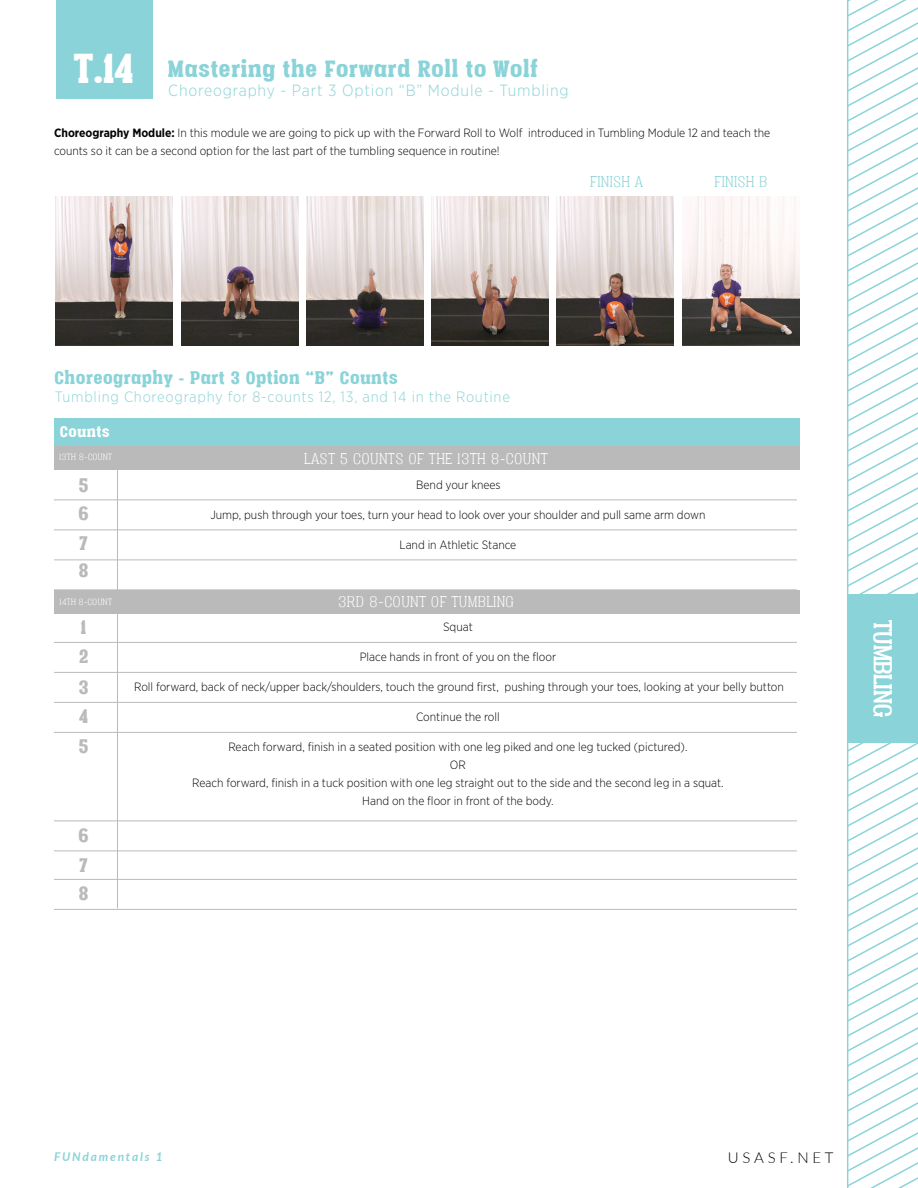
<style>
.page{position:relative;width:918px;height:1188px;background:#fff}
.page>*{position:absolute;margin:0;border:0;box-sizing:border-box;transform-origin:0 0}
.t1{font:900 48px "Vacer Serif Personal";color:#fff}
.t2{font:30px "Vacer Serif Personal";color:#fff}
.t3{font:900 27px "Vacer Serif Personal";letter-spacing:.05em;color:#8ad3d8}
.t4{font:900 22.5px/28.5px "Vacer Serif Personal";color:#bbbaba}
.t5{font:900 21px "Vacer Serif Personal";letter-spacing:.05em;color:#8ad3d8}
.t6{font:300 18px "Vacer Serif Personal";letter-spacing:.05em;color:#fff}
.t7{font:300 18px "Vacer Serif Personal";letter-spacing:.05em;color:#8ad3d8}
.t8{font:900 18px "Vacer Serif Personal";letter-spacing:.05em;color:#fff}
.t9{font:300 16.2px "Gotham Narrow";letter-spacing:.05em;color:#8ad3d8}
.t10{font:300 15px "Gotham Narrow";letter-spacing:.05em;color:#8ad3d8}
.t11{font:300 15px "Lato";letter-spacing:.25em;color:#040503}
.t12{font:300 12px/18px "Gotham Narrow";color:#040503}
.t13{font:italic 700 12px "Lato";letter-spacing:.15em;color:#8ad3d8}
.t14{font:300 10.5px "Vacer Serif Personal";letter-spacing:.05em;color:#fff}
.s1{font-weight:700}
</style>
<div class="page">
<svg style="left:847px;top:0;width:71px;height:1188px"></svg>
<div style="left:847px;top:594px;width:71px;height:149px;background:#8ad3d8"></div>
<hr style="left:117px;top:459px;width:1px;height:449px;background:#bbbaba">
<div style="left:54px;top:418px;width:745px;height:28px;background:#8ad3d8"></div>
<hr style="left:54px;top:500px;width:743px;height:1px;background:#bbbaba">
<div style="left:54px;top:590px;width:745px;height:24px;background:#bbbaba"></div>
<hr style="left:54px;top:530px;width:743px;height:1px;background:#bbbaba">
<hr style="left:54px;top:560px;width:743px;height:1px;background:#bbbaba">
<hr style="left:54px;top:642px;width:743px;height:1px;background:#bbbaba">
<hr style="left:54px;top:672px;width:743px;height:1px;background:#bbbaba">
<hr style="left:54px;top:702px;width:743px;height:1px;background:#bbbaba">
<hr style="left:54px;top:732px;width:743px;height:1px;background:#bbbaba">
<hr style="left:54px;top:821px;width:743px;height:1px;background:#bbbaba">
<hr style="left:54px;top:851px;width:743px;height:1px;background:#bbbaba">
<hr style="left:54px;top:879px;width:743px;height:1px;background:#bbbaba">
<hr style="left:54px;top:909px;width:743px;height:1px;background:#bbbaba">
<div style="left:54px;top:447px;width:745px;height:23px;background:#bbbaba"></div>
<img style="left:55px;top:196px;width:117px;height:150px">
<img style="left:181px;top:196px;width:117px;height:150px">
<img style="left:307px;top:196px;width:117px;height:150px">
<img style="left:432px;top:197px;width:117px;height:148px">
<img style="left:557px;top:196px;width:117px;height:150px">
<img style="left:682px;top:196px;width:117px;height:150px">
<div style="left:56px;top:0;width:96px;height:99px;background:#8ad3d8"></div>
<h1 class="t1" style="left:74px;top:41px;width:61px">T.14</h1>
<h3 class="t3" style="left:168px;top:54px;width:370px">Mastering the Forward Roll to Wolf</h3>
<h3 class="t9" style="left:168px;top:81px;width:402px">Choreography - Part 3 Option “B” Module - Tumbling</h3>
<p class="t12" style="left:54px;top:124px;width:718px"><span class="s1">Choreography Module:</span> In this module we are going to pick up with the Forward Roll to Wolf introduced in Tumbling Module 12 and teach the counts so it can be a second option for the last part of the tumbling sequence in routine!</p>
<h3 class="t7" style="left:590px;top:172px;width:54px">FINISH A</h3>
<h3 class="t7" style="left:715px;top:172px;width:54px">FINISH B</h3>
<h3 class="t5" style="left:55px;top:365px;width:345px">Choreography - Part 3 Option “B” Counts</h3>
<p class="t10" style="left:55px;top:387px;width:457px">Tumbling Choreography for 8-counts 12, 13, and 14 in the Routine</p>
<h3 class="t8" style="left:60px;top:421px;width:51px">Counts</h3>
<p class="t14" style="left:60px;top:451px;width:54px">13TH 8-COUNT</p>
<h3 class="t4" style="left:79px;top:471px;width:11px">5</h3>
<h3 class="t6" style="left:305px;top:448px;width:245px">LAST 5 COUNTS OF THE 13TH 8-COUNT</h3>
<p class="t12" style="left:416px;top:475px;width:86px">Bend your knees</p>
<h3 class="t4" style="left:78px;top:499px;width:12px;text-align:justify">6<br>7<br>8</h3>
<p class="t14" style="left:60px;top:596px;width:53px">14TH 8-COUNT</p>
<p class="t12" style="left:210px;top:505px;width:497px">Jump, push through your toes, turn your head to look over your shoulder and pull same arm down</p>
<p class="t12" style="left:399px;top:535px;width:118px">Land in Athletic Stance</p>
<h3 class="t6" style="left:338px;top:592px;width:177px">3RD 8-COUNT OF TUMBLING</h3>
<h3 class="t4" style="left:81px;top:613px;width:6px">1</h3>
<p class="t12" style="left:443px;top:618px;width:31px">Squat</p>
<h3 class="t4" style="left:79px;top:640px;width:11px;line-height:31.5px">2<br>3</h3>
<h3 class="t4" style="left:79px;top:701px;width:11px;line-height:30px">4<br>5</h3>
<p class="t12" style="left:360px;top:648px;width:198px">Place hands in front of you on the floor</p>
<p class="t12" style="left:134px;top:678px;width:651px">Roll forward, back of neck/upper back/shoulders, touch the ground first, pushing through your toes, looking at your belly button</p>
<p class="t12" style="left:416px;top:708px;width:85px">Continue the roll</p>
<p class="t12" style="left:192px;top:738px;width:533px;text-align:center">Reach forward, finish in a seated position with one leg piked and one leg tucked (pictured).<br>OR<br>Reach forward, finish in a tuck position with one leg straight out to the side and the second leg in a squat.<br>Hand on the floor in front of the body.</p>
<h3 class="t4" style="left:78px;top:820px;width:12px;line-height:30px">6<br>7</h3>
<h3 class="t4" style="left:79px;top:879px;width:11px">8</h3>
<h2 class="t2" style="left:900px;top:620px;width:99px;rotate:90deg">TUMBLING</h2>
<p class="t13" style="left:54px;top:1148px;width:110px">FUNdamentals 1</p>
<p class="t11" style="left:728px;top:1148px;width:107px">USASF.NET</p>
</div>
